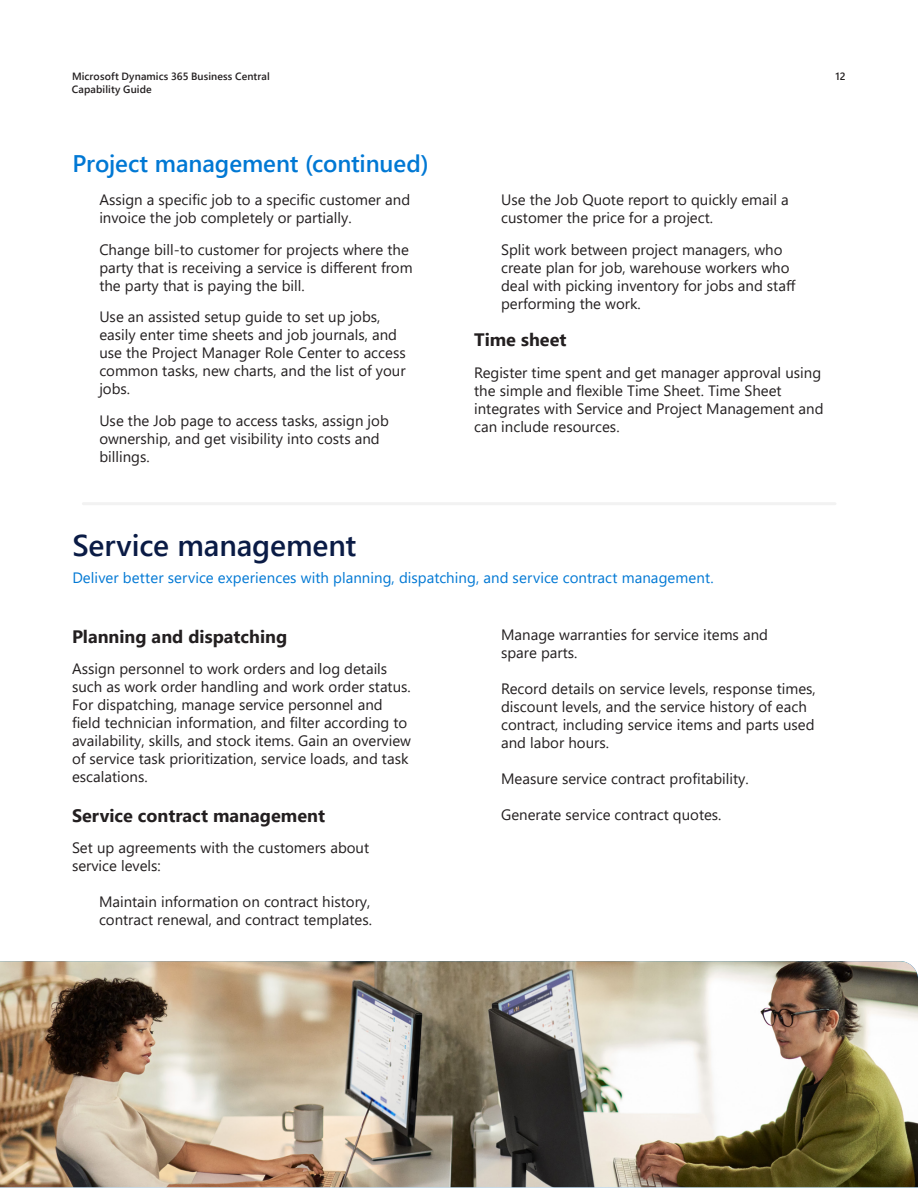
<style>
.page{position:relative;width:918px;height:1188px;background:#fff}
.page>*{position:absolute;margin:0;border:0;box-sizing:border-box;transform-origin:0 0}
.Section_header{font:600 30px "Segoe UI";letter-spacing:-.005em;color:#0a1b45}
.SH_blue{font:600 24px "Segoe UI";letter-spacing:-.005em;color:#0078d4}
.TOC2_copy{font:700 18px "Segoe UI";color:#231f20}
.TOC2_copy-2{font:15px/18px "Segoe UI";color:#231f20}
.SH_blue-2{font:15px "Segoe UI";letter-spacing:.005em;color:#0078d4}
.Page_Header{font:600 10.5px/13.5px "Segoe UI";letter-spacing:.01em;color:#231f20}
.Page{font:600 10.5px "Segoe UI";color:#231f20}
</style>
<div class="page">
<hr style="left:83px;top:502px;width:752px;height:3px;background:#f2f2f2">
<img style="left:0;top:961px;width:918px;height:226px">
<p class="Page_Header" style="left:72px;top:68px;width:199px">Microsoft Dynamics 365 Business Central<br>Capability Guide</p>
<p class="SH_blue" style="left:72px;top:141px;width:358px">Project management (continued)</p>
<p class="TOC2_copy-2" style="left:99px;top:190px;width:312px">Assign a specific job to a specific customer and invoice the job completely or partially.</p>
<p class="TOC2_copy-2" style="left:99px;top:239px;width:315px">Change bill-to customer for projects where the party that is receiving a service is different from the party that is paying the bill.</p>
<p class="TOC2_copy-2" style="left:99px;top:307px;width:308px">Use an assisted setup guide to set up jobs, easily enter time sheets and job journals, and use the Project Manager Role Center to access common tasks, new charts, and the list of your jobs.</p>
<p class="TOC2_copy-2" style="left:99px;top:410px;width:291px">Use the Job page to access tasks, assign job ownership, and get visibility into costs and billings.</p>
<p class="Page" style="left:836px;top:66px;width:12px">12</p>
<p class="TOC2_copy-2" style="left:501px;top:190px;width:289px">Use the Job Quote report to quickly email a customer the price for a project.</p>
<p class="TOC2_copy-2" style="left:501px;top:239px;width:296px">Split work between project managers, who create plan for job, warehouse workers who deal with picking inventory for jobs and staff performing the work.</p>
<p class="TOC2_copy" style="left:474px;top:323px;width:94px">Time sheet</p>
<p class="TOC2_copy-2" style="left:474px;top:362px;width:351px">Register time spent and get manager approval using the simple and flexible Time Sheet. Time Sheet integrates with Service and Project Management and can include resources.</p>
<p class="Section_header" style="left:72px;top:517px;width:286px">Service management</p>
<p class="SH_blue-2" style="left:72px;top:563px;width:643px">Deliver better service experiences with planning, dispatching, and service contract management.</p>
<p class="TOC2_copy" style="left:72px;top:619px;width:217px">Planning and dispatching</p>
<p class="TOC2_copy-2" style="left:72px;top:658px;width:341px">Assign personnel to work orders and log details such as work order handling and work order status.<br>For dispatching, manage service personnel and field technician information, and filter according to availability, skills, and stock items. Gain an overview of service task prioritization, service loads, and task escalations.</p>
<p class="TOC2_copy" style="left:72px;top:798px;width:255px">Service contract management</p>
<p class="TOC2_copy-2" style="left:72px;top:837px;width:299px">Set up agreements with the customers about service levels:</p>
<p class="TOC2_copy-2" style="left:99px;top:891px;width:274px">Maintain information on contract history, contract renewal, and contract templates.</p>
<p class="TOC2_copy-2" style="left:501px;top:625px;width:268px">Manage warranties for service items and spare parts.</p>
<p class="TOC2_copy-2" style="left:501px;top:679px;width:316px">Record details on service levels, response times, discount levels, and the service history of each contract, including service items and parts used and labor hours.</p>
<p class="TOC2_copy-2" style="left:501px;top:769px;width:249px">Measure service contract profitability.</p>
<p class="TOC2_copy-2" style="left:501px;top:805px;width:222px">Generate service contract quotes.</p>
</div>
